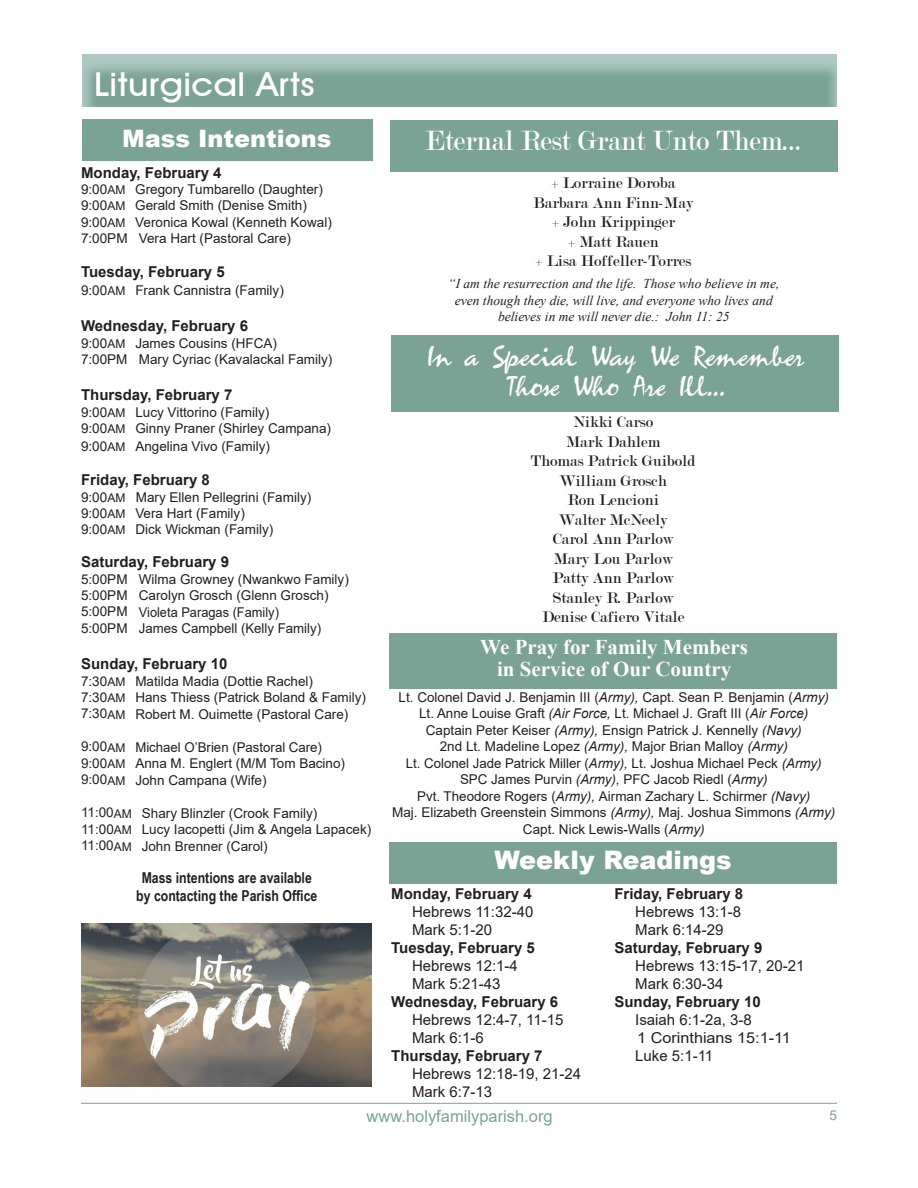
<style>
.page{position:relative;width:918px;height:1188px;background:#fff}
.page>*{position:absolute;margin:0;border:0;box-sizing:border-box;transform-origin:0 0}
.t1{font:500 33px "Avant Garde IT Cby BT";letter-spacing:.01em;color:#fff;scale:1.1 1}
.t2{font:30px "Modern";color:#fff;scale:.95 1}
.t3{font:27px/30px "Mariah";letter-spacing:-.01em;color:#fff;text-align:center}
.t4{font:900 25.5px "Arial";color:#fff}
.t5{font:900 24px "Arial";color:#fff}
.t6{font:700 21px/22.5px "Times New Roman";color:#fff;text-align:center}
.t7{font:16.5px/19.5px "Modern";color:#231f20;text-align:center}
.t8{font:16.5px "Arial";color:#7aa295}
.t9{font:700 15px "Arial";color:#231f20}
.t10{font:15px/18px "Arial";color:#231f20}
.t11{font:700 15px/18px "Arial Narrow";color:#231f20;text-align:center}
.t12{font:13.5px/16.5px "Arial";color:#231f20}
.t13{font:italic 13.5px/16.5px "Times New Roman";color:#231f20;text-align:center}
.t14{font:13.5px "Arial";color:#7aa295}
.s1{font-size:12px}
.s2{font-style:italic}
</style>
<div class="page">
<hr style="left:81px;top:1103px;width:756px;height:1px;background:#7aa295">
<div style="left:68px;top:40px;width:770px;height:68px;background:#fff;opacity:.96"></div>
<div style="left:390px;top:842px;width:447px;height:42px;background:#7aa295"></div>
<div style="left:390px;top:633px;width:447px;height:55px;background:#7aa295"></div>
<div style="left:82px;top:119px;width:291px;height:42px;background:#7aa295"></div>
<div style="left:390px;top:121px;width:448px;height:51px;background:#7aa295"></div>
<div style="left:391px;top:335px;width:447px;height:77px;background:#7aa295"></div>
<img style="left:81px;top:924px;width:290px;height:163px">
<h1 class="t1" style="left:94px;top:65px;width:202px">Liturgical Arts</h1>
<h3 class="t5" style="left:122px;top:121px;width:211px">Mass Intentions</h3>
<h2 class="t2" style="left:425px;top:125px;width:398px">Eternal Rest Grant Unto Them...</h2>
<p class="t9" style="left:81px;top:162px;width:142px">Monday, February 4</p>
<p class="t12" style="left:81px;top:181px;width:252px">9:00<span class="s1">AM</span> Gregory Tumbarello (Daughter)<br>9:00<span class="s1">AM</span> Gerald Smith (Denise Smith)<br>9:00<span class="s1">AM</span> Veronica Kowal (Kenneth Kowal)<br>7:00PM Vera Hart (Pastoral Care)</p>
<p class="t9" style="left:81px;top:261px;width:145px">Tuesday, February 5</p>
<p class="t12" style="left:81px;top:282px;width:204px">9:00<span class="s1">AM</span> Frank Cannistra (Family)</p>
<p class="t9" style="left:81px;top:315px;width:169px">Wednesday, February 6</p>
<p class="t12" style="left:81px;top:335px;width:253px">9:00<span class="s1">AM</span> James Cousins (HFCA)<br>7:00PM Mary Cyriac (Kavalackal Family)</p>
<p class="t9" style="left:81px;top:384px;width:153px">Thursday, February 7</p>
<p class="t12" style="left:81px;top:404px;width:252px">9:00<span class="s1">AM</span> Lucy Vittorino (Family)<br>9:00<span class="s1">AM</span> Ginny Praner (Shirley Campana)</p>
<p class="t12" style="left:81px;top:438px;width:191px">9:00<span class="s1">AM</span> Angelina Vivo (Family)</p>
<p class="t9" style="left:81px;top:470px;width:130px">Friday, February 8</p>
<p class="t12" style="left:81px;top:489px;width:232px">9:00<span class="s1">AM</span> Mary Ellen Pellegrini (Family)<br>9:00<span class="s1">AM</span> Vera Hart (Family)<br>9:00<span class="s1">AM</span> Dick Wickman (Family)</p>
<p class="t9" style="left:81px;top:551px;width:150px">Saturday, February 9</p>
<p class="t12" style="left:81px;top:570px;width:269px">5:00PM Wilma Growney (Nwankwo Family)<br>5:00PM Carolyn Grosch (Glenn Grosch)<br>5:00PM Violeta Paragas (Family)<br>5:00PM James Campbell (Kelly Family)</p>
<p class="t9" style="left:81px;top:653px;width:148px">Sunday, February 10</p>
<p class="t12" style="left:81px;top:672px;width:287px">7:30<span class="s1">AM</span> Matilda Madia (Dottie Rachel)<br>7:30<span class="s1">AM</span> Hans Thiess (Patrick Boland &amp; Family)<br>7:30<span class="s1">AM</span> Robert M. Ouimette (Pastoral Care)</p>
<p class="t12" style="left:81px;top:738px;width:266px">9:00<span class="s1">AM</span> Michael O’Brien (Pastoral Care)<br>9:00<span class="s1">AM</span> Anna M. Englert (M/M Tom Bacino)<br>9:00<span class="s1">AM</span> John Campana (Wife)</p>
<p class="t12" style="left:81px;top:804px;width:292px">11:00<span class="s1">AM</span> Shary Blinzler (Crook Family)<br>11:00<span class="s1">AM</span> Lucy Iacopetti (Jim &amp; Angela Lapacek)<br>11:00<span class="s1">AM</span> John Brenner (Carol)</p>
<p class="t11" style="left:136px;top:868px;width:183px">Mass intentions are available by contacting the Parish Office</p>
<p class="t7" style="left:533px;top:174px;width:162px">+ Lorraine Doroba<br>Barbara Ann Finn-May + John Krippinger<br>+ Matt Rauen<br>+ Lisa Hoffeller-Torres</p>
<p class="t13" style="left:448px;top:275px;width:333px">“I am the resurrection and the life. Those who believe in me, even though they die, will live, and everyone who lives and believes in me will never die.: John 11: 25</p>
<h3 class="t3" style="left:425px;top:343px;width:380px">In a Special Way We Remember<br>Those Who Are Ill...</h3>
<p class="t7" style="left:531px;top:413px;width:166px">Nikki Carso<br>Mark Dahlem<br>Thomas Patrick Guibold<br>William Grosch<br>Ron Lencioni<br>Walter McNeely<br>Carol Ann Parlow<br>Mary Lou Parlow<br>Patty Ann Parlow<br>Stanley R. Parlow<br>Denise Cafiero Vitale</p>
<h3 class="t6" style="left:480px;top:635px;width:269px">We Pray for Family Members in Service of Our Country</h3>
<p class="t12" style="left:392px;top:689px;width:445px;text-align:center">Lt. Colonel David J. Benjamin III (<span class="s2">Army),</span> Capt. Sean P. Benjamin (<span class="s2">Army)<br></span>Lt. Anne Louise Graft <span class="s2">(Air Force,</span> Lt. Michael J. Graft III (<span class="s2">Air Force)<br></span>Captain Peter Keiser <span class="s2">(Army),</span> Ensign Patrick J. Kennelly <span class="s2">(Navy)<br></span>2nd Lt. Madeline Lopez <span class="s2">(Army),</span> Major Brian Malloy <span class="s2">(Army)<br></span>Lt. Colonel Jade Patrick Miller (<span class="s2">Army),</span> Lt. Joshua Michael Peck <span class="s2">(Army)<br></span>SPC James Purvin <span class="s2">(Army),</span> PFC Jacob Riedl (<span class="s2">Army)<br></span>Pvt. Theodore Rogers (<span class="s2">Army),</span> Airman Zachary L. Schirmer <span class="s2">(Navy)<br></span>Maj. Elizabeth Greenstein Simmons <span class="s2">(Army),</span> Maj. Joshua Simmons <span class="s2">(Army)<br></span>Capt. Nick Lewis-Walls (<span class="s2">Army)</span></p>
<h3 class="t4" style="left:494px;top:841px;width:239px">Weekly Readings</h3>
<p class="t9" style="left:391px;top:884px;width:142px">Monday, February 4</p>
<p class="t10" style="left:412px;top:903px;width:123px">Hebrews 11:32-40<br>Mark 5:1-20</p>
<p class="t9" style="left:391px;top:938px;width:145px">Tuesday, February 5</p>
<p class="t10" style="left:412px;top:957px;width:107px">Hebrews 12:1-4<br>Mark 5:21-43</p>
<p class="t9" style="left:391px;top:992px;width:169px">Wednesday, February 6</p>
<p class="t10" style="left:412px;top:1011px;width:153px">Hebrews 12:4-7, 11-15<br>Mark 6:1-6</p>
<p class="t9" style="left:391px;top:1046px;width:153px">Thursday, February 7</p>
<p class="t10" style="left:412px;top:1065px;width:171px">Hebrews 12:18-19, 21-24<br>Mark 6:7-13</p>
<p class="t9" style="left:614px;top:884px;width:130px">Friday, February 8</p>
<p class="t10" style="left:635px;top:903px;width:107px">Hebrews 13:1-8<br>Mark 6:14-29</p>
<p class="t9" style="left:614px;top:938px;width:150px">Saturday, February 9</p>
<p class="t10" style="left:635px;top:957px;width:171px">Hebrews 13:15-17, 20-21<br>Mark 6:30-34</p>
<p class="t9" style="left:614px;top:992px;width:148px">Sunday, February 10</p>
<p class="t10" style="left:635px;top:1011px;width:157px">Isaiah 6:1-2a, 3-8<br>1 Corinthians 15:1-11<br>Luke 5:1-11</p>
<p class="t8" style="left:367px;top:1105px;width:188px">www.holyfamilyparish.org</p>
<p class="t14" style="left:829px;top:1106px;width:9px">5</p>
</div>
